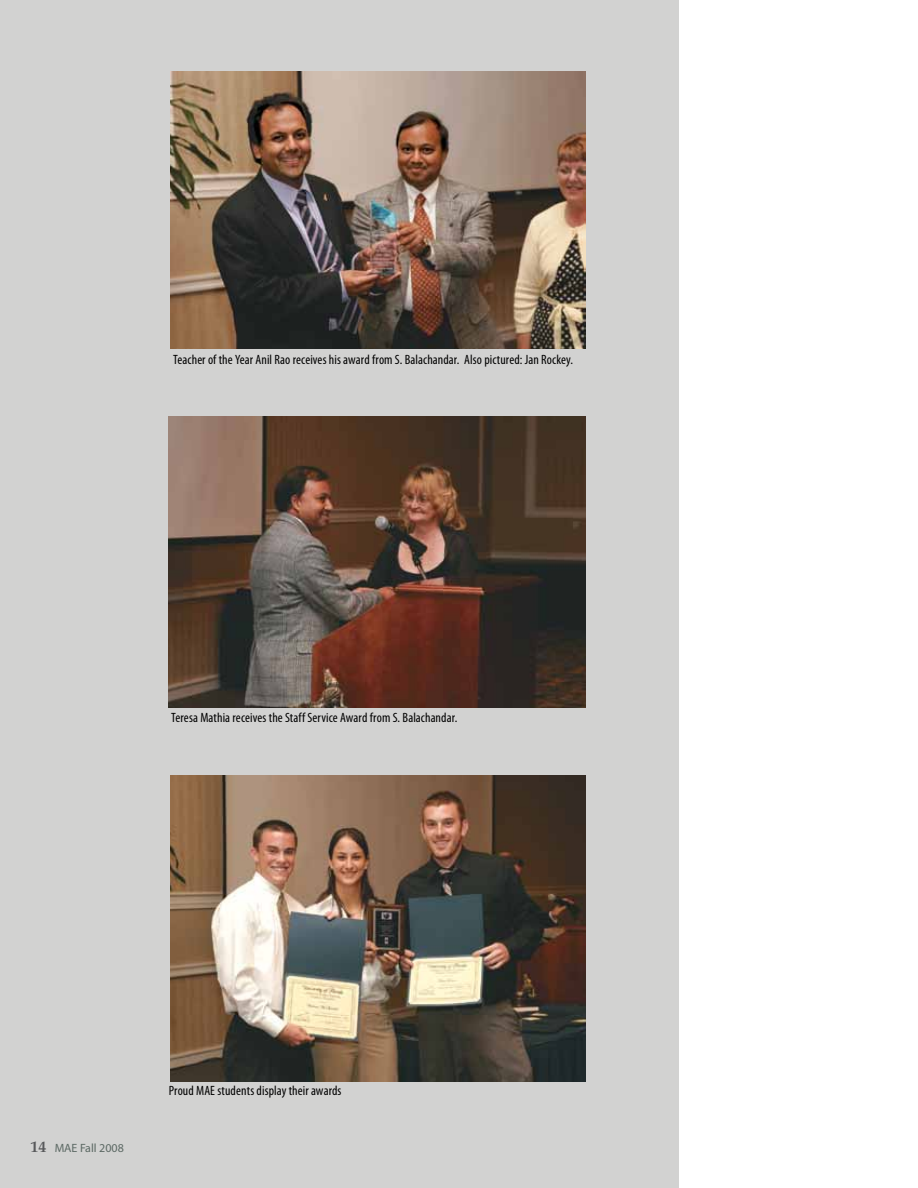
<style>
.page{position:relative;width:918px;height:1188px;background:#fff}
.page>*{position:absolute;margin:0;border:0;box-sizing:border-box;transform-origin:0 0}
.t1{font:700 15.9px "Palatino";color:#58595b}
.t2{font:condensed 13.5px "Myriad Pro";letter-spacing:.005em;color:#000}
.t3{font:12px "Myriad Pro";color:#5c6964}
</style>
<div class="page">
<div style="left:0;top:0;width:679px;height:1188px;background:#d2d2d1"></div>
<img style="left:170px;top:71px;width:416px;height:277px">
<img style="left:169px;top:417px;width:416px;height:290px">
<img style="left:170px;top:775px;width:415px;height:306px">
<p class="t2" style="left:173px;top:351px;width:401px">Teacher of the Year Anil Rao receives his award from S. Balachandar. Also pictured: Jan Rockey.</p>
<p class="t2" style="left:171px;top:709px;width:288px">Teresa Mathia receives the Staff Service Award from S. Balachandar.</p>
<p class="t1" style="left:31px;top:1133px;width:17px">14</p>
<p class="t3" style="left:55px;top:1140px;width:71px">MAE Fall 2008</p>
<p class="t2" style="left:169px;top:1082px;width:174px">Proud MAE students display their awards</p>
</div>
